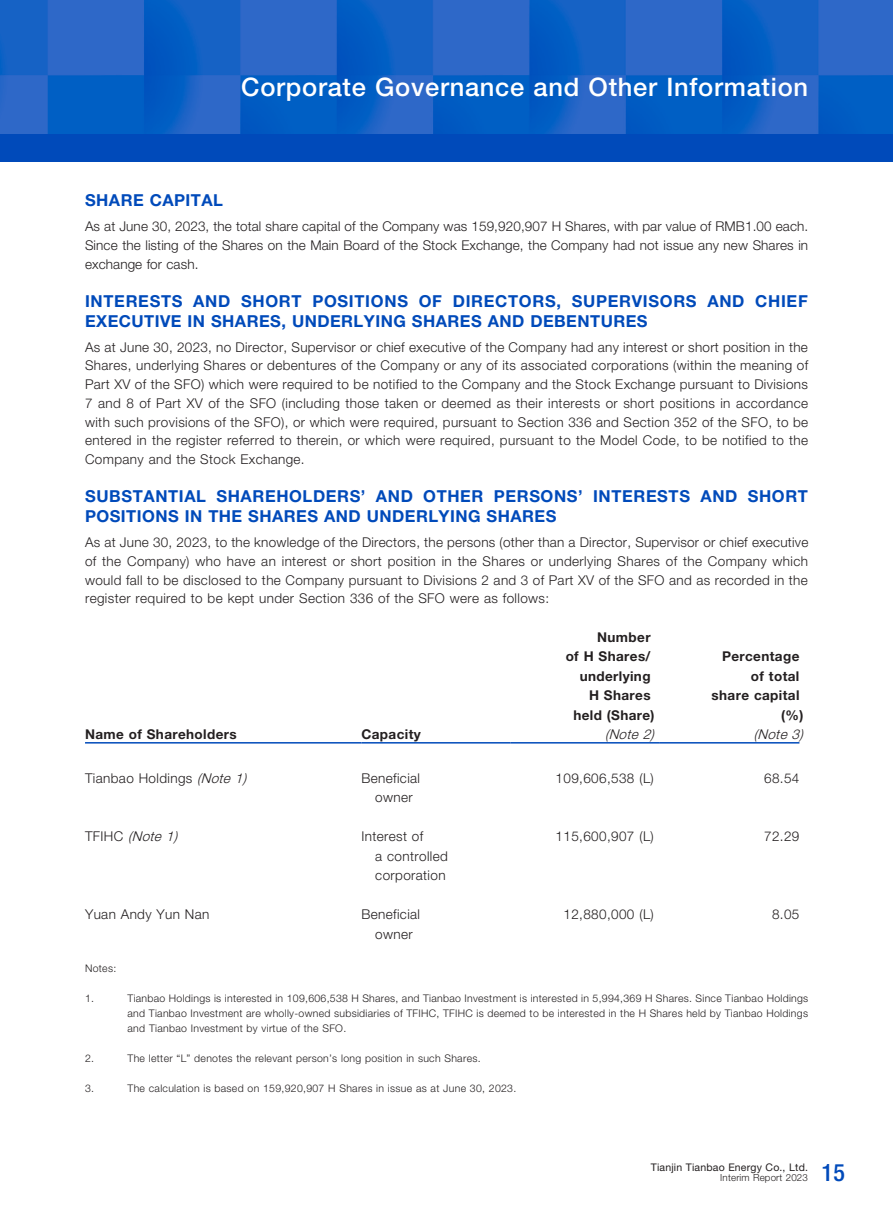
<style>
.page{position:relative;width:893px;height:1212px;background:#fff}
.page>*{position:absolute;margin:0;border:0;box-sizing:border-box;transform-origin:0 0}
.t1{font:500 25.5px "Helvetica Neue LT Std";letter-spacing:.03em;color:#fff}
.t2{font:500 condensed 24px "Helvetica Neue LT Std";color:#004aba}
.t3{font:700 16.5px/19.5px "Helvetica Neue LT Std";letter-spacing:.035em;color:#004aba}
.t4{font:300 13.5px/18.8px "Helvetica Neue LT Std";letter-spacing:.03em;color:#231f20;text-align:justify}
.t5{font:700 13.5px/19.5px "Helvetica Neue LT Std";letter-spacing:.03em;color:#231f20;text-align:right}
.t6{font:italic 300 13.5px "Helvetica Neue LT Std";color:#231f20}
.t7{font:300 10.5px/15px "Helvetica Neue LT Std";letter-spacing:.03em;color:#231f20;text-align:justify}
.t8{font:10.5px "Helvetica Neue LT Std";letter-spacing:.02em;color:#231f20}
.t9{font:300 9.75px "Helvetica Neue LT Std";letter-spacing:.02em;color:#231f20}
.s1{font-style:italic}
.s2{font-style:normal}
</style>
<div class="page">
<img style="left:0;top:0;width:893px;height:134px">
<div style="left:0;top:134px;width:893px;height:28px;background:#004aba"></div>
<hr style="left:85px;top:742px;width:276px;height:1px;background:#004aba">
<hr style="left:361px;top:742px;width:149px;height:1px;background:#004aba">
<hr style="left:510px;top:742px;width:149px;height:1px;background:#004aba">
<hr style="left:659px;top:742px;width:140px;height:1px;background:#004aba">
<h1 class="t1" style="left:241px;top:72px;width:568px">Corporate Governance and Other Information</h1>
<p class="t3" style="left:85px;top:190px;width:140px">SHARE CAPITAL</p>
<p class="t4" style="left:85px;top:217px;width:725px">As at June 30, 2023, the total share capital of the Company was 159,920,907 H Shares, with par value of RMB1.00 each.<br>Since the listing of the Shares on the Main Board of the Stock Exchange, the Company had not issue any new Shares in exchange for cash.</p>
<p class="t3" style="left:85px;top:291px;width:724px">INTERESTS AND SHORT POSITIONS OF DIRECTORS, SUPERVISORS AND CHIEF<br>EXECUTIVE IN SHARES, UNDERLYING SHARES AND DEBENTURES</p>
<p class="t4" style="left:85px;top:337px;width:725px">As at June 30, 2023, no Director, Supervisor or chief executive of the Company had any interest or short position in the Shares, underlying Shares or debentures of the Company or any of its associated corporations (within the meaning of Part XV of the SFO) which were required to be notified to the Company and the Stock Exchange pursuant to Divisions 7 and 8 of Part XV of the SFO (including those taken or deemed as their interests or short positions in accordance with such provisions of the SFO), or which were required, pursuant to Section 336 and Section 352 of the SFO, to be entered in the register referred to therein, or which were required, pursuant to the Model Code, to be notified to the Company and the Stock Exchange.</p>
<p class="t3" style="left:85px;top:486px;width:724px">SUBSTANTIAL SHAREHOLDERS’ AND OTHER PERSONS’ INTERESTS AND SHORT<br>POSITIONS IN THE SHARES AND UNDERLYING SHARES</p>
<p class="t4" style="left:85px;top:532px;width:725px">As at June 30, 2023, to the knowledge of the Directors, the persons (other than a Director, Supervisor or chief executive of the Company) who have an interest or short position in the Shares or underlying Shares of the Company which would fall to be disclosed to the Company pursuant to Divisions 2 and 3 of Part XV of the SFO and as recorded in the register required to be kept under Section 336 of the SFO were as follows:</p>
<p class="t5" style="left:85px;top:724px;width:153px">Name of Shareholders</p>
<p class="t5" style="left:361px;top:724px;width:61px">Capacity</p>
<p class="t5" style="left:566px;top:627px;width:90px">Number<br>of H Shares/ underlying<br>H Shares held (Share)</p>
<p class="t6" style="left:605px;top:726px;width:51px">(Note 2)</p>
<p class="t5" style="left:712px;top:646px;width:93px">Percentage of total<br>share capital (%)</p>
<p class="t6" style="left:754px;top:726px;width:51px">(Note 3)</p>
<p class="t4" style="left:85px;top:768px;width:163px">Tianbao Holdings <span class="s1">(Note 1)</span></p>
<p class="t4" style="left:361px;top:768px;width:60px;line-height:19.5px;text-align:center">Beneficial owner</p>
<p class="t4" style="left:556px;top:768px;width:100px">109,606,538 (L)</p>
<p class="t4" style="left:764px;top:768px;width:37px">68.54</p>
<p class="t6" style="left:85px;top:828px;width:94px"><span class="s2">T F I H C</span> (Note 1)</p>
<p class="t4" style="left:375px;top:826px;width:74px;line-height:19.5px;text-align:left;text-indent:-14px">Interest of<br>a controlled corporation</p>
<p class="t4" style="left:556px;top:826px;width:100px">115,600,907 (L)</p>
<p class="t4" style="left:764px;top:826px;width:37px">72.29</p>
<p class="t4" style="left:85px;top:904px;width:126px">Yuan Andy Yun Nan</p>
<p class="t4" style="left:361px;top:904px;width:60px;line-height:19.5px;text-align:center">Beneficial owner</p>
<p class="t4" style="left:563px;top:904px;width:92px">12,880,000 (L)</p>
<p class="t4" style="left:772px;top:904px;width:29px">8.05</p>
<p class="t7" style="left:85px;top:961px;width:33px">Notes:</p>
<p class="t7" style="left:85px;top:991px;width:11px">1.</p>
<p class="t7" style="left:128px;top:991px;width:682px">Tianbao Holdings is interested in 109,606,538 H Shares, and Tianbao Investment is interested in 5,994,369 H Shares. Since Tianbao Holdings and Tianbao Investment are wholly-owned subsidiaries of TFIHC, TFIHC is deemed to be interested in the H Shares held by Tianbao Holdings and Tianbao Investment by virtue of the SFO.</p>
<p class="t7" style="left:85px;top:1051px;width:11px">2.</p>
<p class="t7" style="left:128px;top:1051px;width:355px">The letter “L” denotes the relevant person’s long position in such Shares.</p>
<p class="t7" style="left:85px;top:1081px;width:11px">3.</p>
<p class="t7" style="left:128px;top:1081px;width:390px">The calculation is based on 159,920,907 H Shares in issue as at June 30, 2023.</p>
<p class="t8" style="left:651px;top:1161px;width:159px">Tianjin Tianbao Energy Co., Ltd.</p>
<p class="t9" style="left:720px;top:1172px;width:89px">Interim Report 2023</p>
<h2 class="t2" style="left:821px;top:1158px;width:25px">15</h2>
</div>
